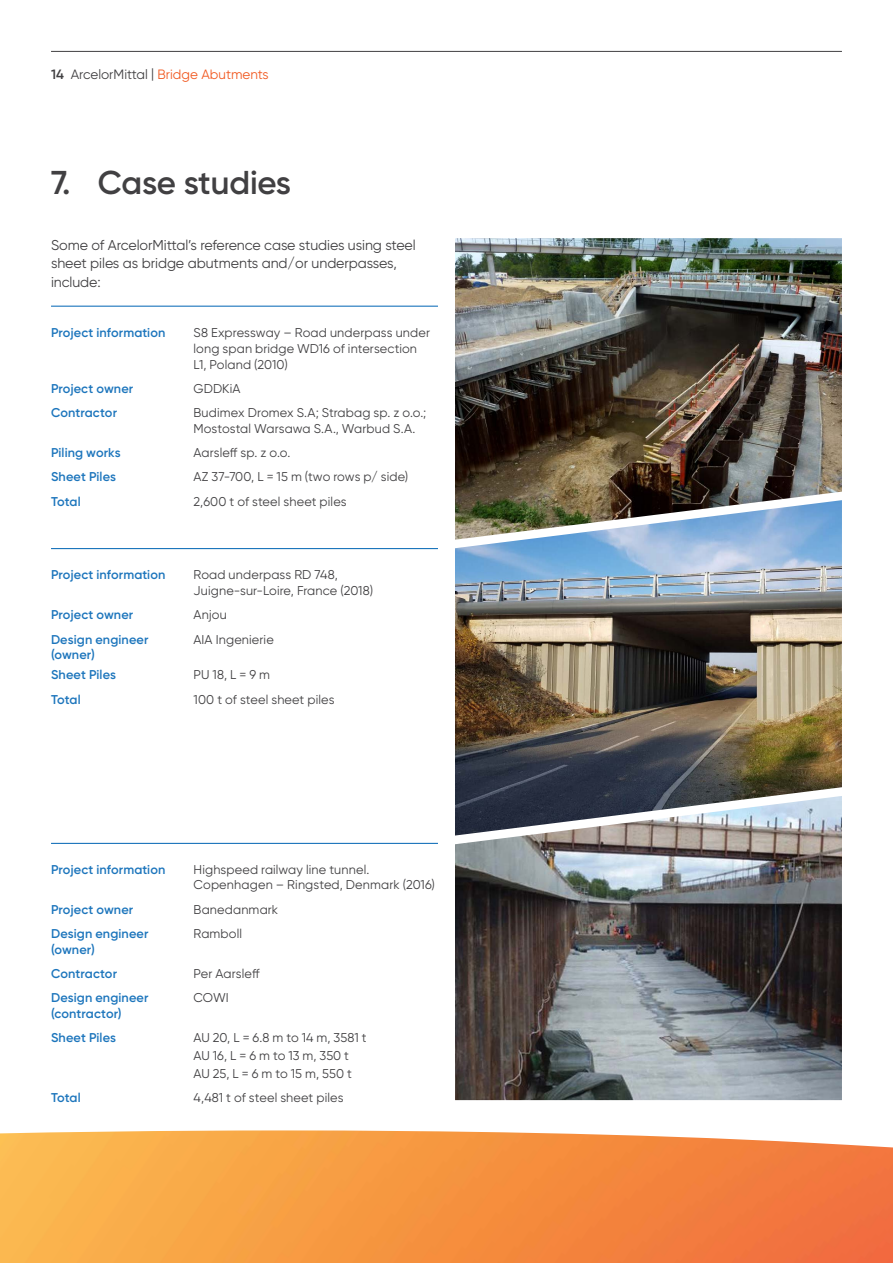
<style>
.page{position:relative;width:893px;height:1263px;background:#fff}
.page>*{position:absolute;margin:0;border:0;box-sizing:border-box;transform-origin:0 0}
.t1{font:600 33px "Gilroy";letter-spacing:-.01em;color:#414042}
.t2{font:14.25px/18.8px "Gilroy";letter-spacing:-.005em;color:#414042}
.t3{font:13.5px "Gilroy";color:#f15a22}
.t4{font:12.75px/15.8px "Gilroy";letter-spacing:.01em;color:#414042}
.t5{font:600 12.75px/24.3px "Gilroy";letter-spacing:.01em;color:#1c75bc}
.s1{font-weight:600;color:#414042}
.s2{color:#414042}
</style>
<div class="page">
<hr style="left:51px;top:51px;width:791px;height:1px;background:#414042">
<img style="left:0;top:1130px;width:893px;height:133px">
<img style="left:455px;top:238px;width:387px;height:262px">
<img style="left:455px;top:500px;width:387px;height:296px">
<img style="left:455px;top:796px;width:387px;height:304px">
<hr style="left:51px;top:548px;width:387px;height:1px;background:#1c75bc">
<hr style="left:51px;top:306px;width:387px;height:1px;background:#1c75bc">
<hr style="left:51px;top:843px;width:387px;height:1px;background:#1c75bc">
<p class="t3" style="left:51px;top:66px;width:219px"><span class="s1">14</span> <span class="s2">ArcelorMittal |</span> Bridge Abutments</p>
<h1 class="t1" style="left:51px;top:162px;width:242px">7. Case studies</h1>
<p class="t2" style="left:51px;top:235px;width:366px">Some of ArcelorMittal’s reference case studies using steel sheet piles as bridge abutments and/or underpasses, include:</p>
<p class="t5" style="left:51px;top:320px;width:116px">Project information</p>
<p class="t4" style="left:194px;top:325px;width:238px">S8 Expressway – Road underpass under long span bridge WD16 of intersection<br>L1, Poland (2010)</p>
<p class="t5" style="left:51px;top:376px;width:84px">Project owner</p>
<p class="t4" style="left:194px;top:380px;width:49px">GDDKiA</p>
<p class="t5" style="left:51px;top:400px;width:68px">Contractor</p>
<p class="t4" style="left:194px;top:405px;width:234px">Budimex Dromex S.A; Strabag sp. z o.o.;<br>Mostostal Warsawa S.A., Warbud S.A.</p>
<p class="t5" style="left:51px;top:440px;width:71px">Piling works</p>
<p class="t4" style="left:194px;top:445px;width:98px">Aarsleff sp. z o.o.</p>
<p class="t5" style="left:51px;top:465px;width:67px">Sheet Piles</p>
<p class="t4" style="left:194px;top:469px;width:216px">AZ 37-700, L = 15 m (two rows p/ side)</p>
<p class="t5" style="left:51px;top:489px;width:31px">Total</p>
<p class="t4" style="left:194px;top:493px;width:155px">2,600 t of steel sheet piles</p>
<p class="t5" style="left:51px;top:563px;width:116px">Project information</p>
<p class="t4" style="left:194px;top:567px;width:181px">Road underpass RD 748,<br>Juigne-sur-Loire, France (2018)</p>
<p class="t5" style="left:51px;top:603px;width:84px">Project owner</p>
<p class="t4" style="left:194px;top:607px;width:35px">Anjou</p>
<p class="t5" style="left:51px;top:627px;width:99px">Design engineer</p>
<p class="t4" style="left:194px;top:631px;width:82px">AIA Ingenierie</p>
<p class="t5" style="left:51px;top:645px;width:67px;line-height:20px">(owner)<br>Sheet Piles</p>
<p class="t4" style="left:194px;top:667px;width:78px">PU 18, L = 9 m</p>
<p class="t5" style="left:51px;top:687px;width:31px">Total</p>
<p class="t4" style="left:194px;top:691px;width:142px">100 t of steel sheet piles</p>
<p class="t5" style="left:51px;top:857px;width:116px">Project information</p>
<p class="t4" style="left:194px;top:861px;width:243px">Highspeed railway line tunnel.<br>Copenhagen – Ringsted, Denmark (2016)</p>
<p class="t5" style="left:51px;top:897px;width:84px">Project owner</p>
<p class="t4" style="left:194px;top:901px;width:86px">Banedanmark</p>
<p class="t5" style="left:51px;top:921px;width:99px">Design engineer</p>
<p class="t4" style="left:194px;top:925px;width:50px">Ramboll</p>
<p class="t5" style="left:51px;top:937px;width:68px">(owner)<br>Contractor</p>
<p class="t4" style="left:194px;top:965px;width:68px">Per Aarsleff</p>
<p class="t5" style="left:51px;top:985px;width:99px">Design engineer</p>
<p class="t4" style="left:194px;top:990px;width:37px">COWI</p>
<p class="t5" style="left:51px;top:1001px;width:72px">(contractor)<br>Sheet Piles</p>
<p class="t4" style="left:194px;top:1029px;width:175px;line-height:17.9px">AU 20, L = 6.8 m to 14 m, 3581 t<br>AU 16, L = 6 m to 13 m, 350 t<br>AU 25, L = 6 m to 15 m, 550 t</p>
<p class="t5" style="left:51px;top:1085px;width:31px">Total</p>
<p class="t4" style="left:194px;top:1090px;width:151px">4,481 t of steel sheet piles</p>
</div>
